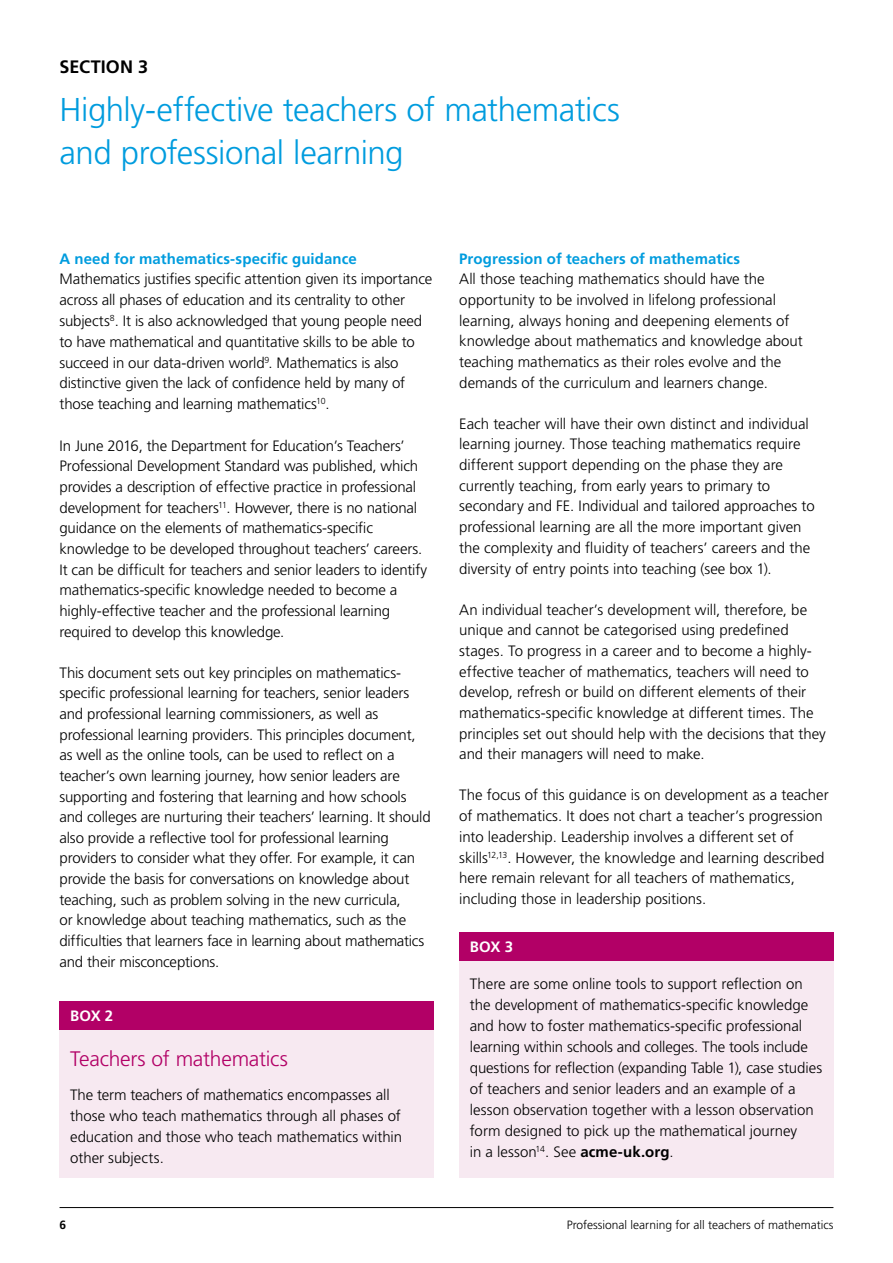
<style>
.page{position:relative;width:893px;height:1263px;background:#fff}
.page>*{position:absolute;margin:0;border:0;box-sizing:border-box;transform-origin:0 0}
.t1{font:300 33px/43.5px "Frutiger LT Pro";letter-spacing:-.015em;color:#009cde}
.t2{font:300 21px "Frutiger LT Pro";letter-spacing:-.01em;color:#b20066}
.t3{font:700 18px "Frutiger LT Pro";color:#000}
.t4{font:300 15px/20.7px "Frutiger LT Pro";letter-spacing:-.005em;color:#000}
.t5{font:700 15px "Frutiger LT Pro";letter-spacing:.005em;color:#009cde}
.t6{font:700 15px "Frutiger LT Pro";letter-spacing:-.005em;color:#fff}
.t7{font:300 12px "Frutiger LT Pro";color:#000}
.t8{font:700 12px "Frutiger LT Pro";color:#000}
.s1{font-weight:700}
</style>
<div class="page">
<hr style="left:60px;top:1207px;width:773px;height:1px;background:#000">
<div style="left:459px;top:960px;width:374px;height:217px;background:#f7e9f1"></div>
<div style="left:459px;top:932px;width:374px;height:28px;background:#b20066"></div>
<div style="left:60px;top:1029px;width:374px;height:149px;background:#f7e9f1"></div>
<div style="left:60px;top:1001px;width:374px;height:28px;background:#b20066"></div>
<p class="t3" style="left:60px;top:56px;width:22px">Section</p>
<p class="t3" style="left:138px;top:56px;width:12px">3</p>
<h1 class="t1" style="left:60px;top:88px;width:562px">Highly-effective teachers of mathematics and professional learning</h1>
<p class="t5" style="left:60px;top:250px;width:299px">A need for mathematics-specific guidance</p>
<p class="t4" style="left:60px;top:269px;width:374px">Mathematics justifies specific attention given its importance across all phases of education and its centrality to other subjects<sup>8</sup>. It is also acknowledged that young people need to have mathematical and quantitative skills to be able to succeed in our data-driven world<sup>9</sup>. Mathematics is also distinctive given the lack of confidence held by many of those teaching and learning mathematics<sup>10</sup>.</p>
<p class="t4" style="left:60px;top:435px;width:369px">In June 2016, the Department for Education’s Teachers’ Professional Development Standard was published, which provides a description of effective practice in professional development for teachers<sup>11</sup>. However, there is no national guidance on the elements of mathematics-specific knowledge to be developed throughout teachers’ careers.<br>It can be difficult for teachers and senior leaders to identify mathematics-specific knowledge needed to become a highly-effective teacher and the professional learning required to develop this knowledge.</p>
<p class="t4" style="left:60px;top:662px;width:373px">This document sets out key principles on mathematics&shy;specific professional learning for teachers, senior leaders and professional learning commissioners, as well as professional learning providers. This principles document, as well as the online tools, can be used to reflect on a teacher’s own learning journey, how senior leaders are supporting and fostering that learning and how schools and colleges are nurturing their teachers’ learning. It should also provide a reflective tool for professional learning providers to consider what they offer. For example, it can provide the basis for conversations on knowledge about teaching, such as problem solving in the new curricula,<br>or knowledge about teaching mathematics, such as the difficulties that learners face in learning about mathematics and their misconceptions.</p>
<p class="t6" style="left:70px;top:1007px;width:45px">BOX 2</p>
<h2 class="t2" style="left:70px;top:1047px;width:219px">Teachers of mathematics</h2>
<p class="t4" style="left:70px;top:1084px;width:333px">The term teachers of mathematics encompasses all those who teach mathematics through all phases of education and those who teach mathematics within other subjects.</p>
<p class="t5" style="left:459px;top:250px;width:282px">Progression of teachers of mathematics</p>
<p class="t4" style="left:459px;top:269px;width:345px">All those teaching mathematics should have the opportunity to be involved in lifelong professional learning, always honing and deepening elements of knowledge about mathematics and knowledge about teaching mathematics as their roles evolve and the demands of the curriculum and learners change.</p>
<p class="t4" style="left:459px;top:413px;width:357px">Each teacher will have their own distinct and individual learning journey. Those teaching mathematics require different support depending on the phase they are currently teaching, from early years to primary to secondary and FE. Individual and tailored approaches to professional learning are all the more important given the complexity and fluidity of teachers’ careers and the diversity of entry points into teaching (see box 1).</p>
<p class="t4" style="left:459px;top:599px;width:368px">An individual teacher’s development will, therefore, be unique and cannot be categorised using predefined stages. To progress in a career and to become a highly&shy;effective teacher of mathematics, teachers will need to develop, refresh or build on different elements of their mathematics-specific knowledge at different times. The principles set out should help with the decisions that they and their managers will need to make.</p>
<p class="t4" style="left:459px;top:785px;width:371px">The focus of this guidance is on development as a teacher of mathematics. It does not chart a teacher’s progression into leadership. Leadership involves a different set of skills<sup>12,13</sup>. However, the knowledge and learning described here remain relevant for all teachers of mathematics, including those in leadership positions.</p>
<p class="t6" style="left:470px;top:938px;width:45px">BOX 3</p>
<p class="t4" style="left:470px;top:973px;width:354px">There are some online tools to support reflection on the development of mathematics-specific knowledge and how to foster mathematics-specific professional learning within schools and colleges. The tools include questions for reflection (expanding Table 1), case studies of teachers and senior leaders and an example of a lesson observation together with a lesson observation form designed to pick up the mathematical journey<br>in a lesson<sup>14</sup>. See <span class="s1">acme-uk.org</span>.</p>
<p class="t8" style="left:60px;top:1218px;width:8px">6</p>
<p class="t7" style="left:567px;top:1218px;width:268px">Professional learning for all teachers of mathematics</p>
</div>
